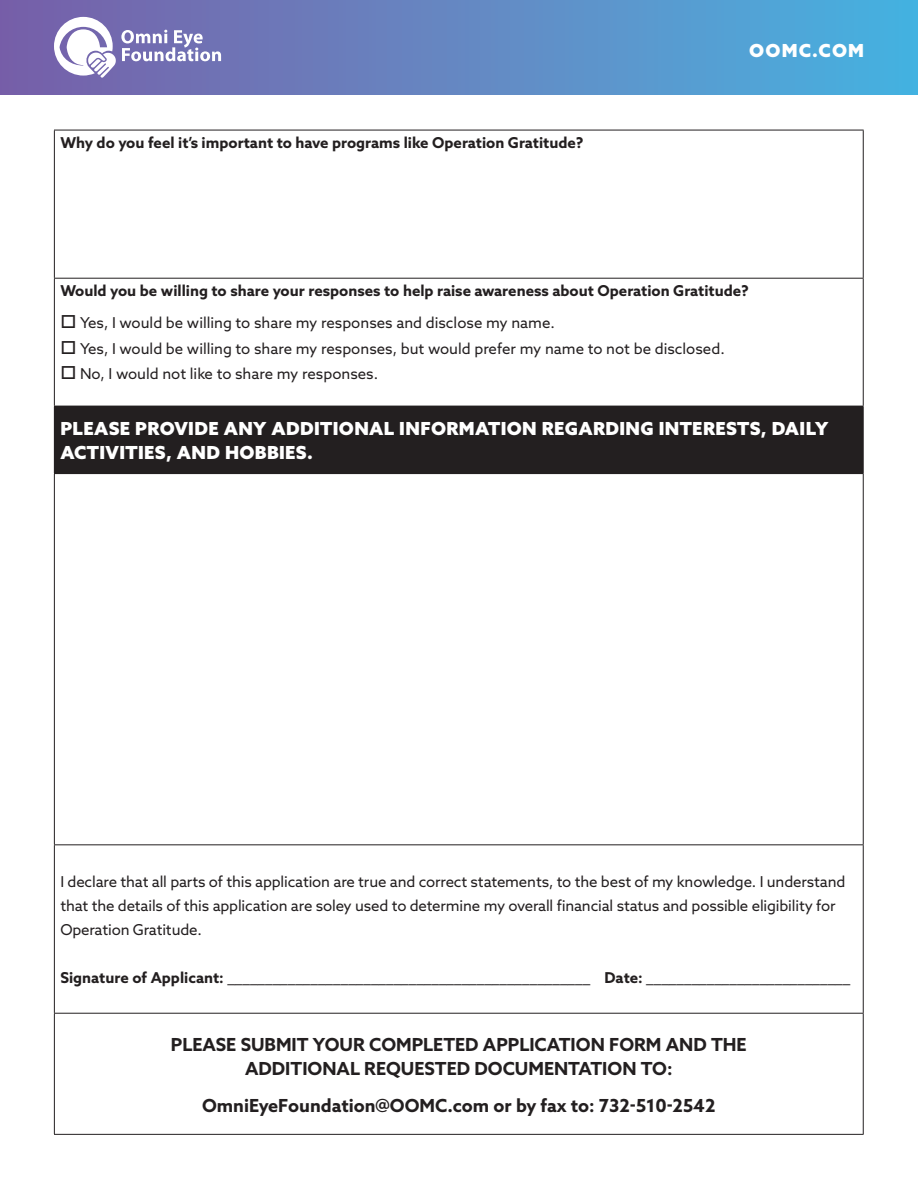
<style>
.page{position:relative;width:918px;height:1188px;background:#fff}
.page>*{position:absolute;margin:0;border:0;box-sizing:border-box;transform-origin:0 0}
.t1{font:700 18px/24px "Azo Sans";color:#231f20;text-align:center}
.t2{font:900 18px/24px "Azo Sans";letter-spacing:.02em;color:#fff}
.t3{font:15px/24px "Azo Sans";letter-spacing:-.01em;color:#231f20}
.t4{font:700 15px "Azo Sans";color:#231f20}
</style>
<div class="page">
<div style="left:0;top:0;width:918px;height:94px;background:linear-gradient(to right,#7b5ea7,#49b2e0)"></div>
<svg style="left:54px;top:17px;width:167px;height:61px"></svg>
<div style="left:54px;top:406px;width:809px;height:68px;background:#231f20"></div>
<hr style="left:54px;top:130px;width:810px;height:1px;background:#231f20">
<hr style="left:54px;top:130px;width:1px;height:148px;background:#231f20">
<hr style="left:863px;top:130px;width:1px;height:148px;background:#231f20">
<hr style="left:54px;top:278px;width:810px;height:1px;background:#231f20">
<hr style="left:54px;top:279px;width:1px;height:127px;background:#231f20">
<hr style="left:863px;top:279px;width:1px;height:127px;background:#231f20">
<hr style="left:863px;top:406px;width:1px;height:67px;background:#231f20">
<hr style="left:54px;top:473px;width:810px;height:1px;background:#231f20">
<hr style="left:54px;top:474px;width:1px;height:370px;background:#231f20">
<hr style="left:863px;top:474px;width:1px;height:370px;background:#231f20">
<hr style="left:54px;top:844px;width:810px;height:1px;background:#231f20">
<hr style="left:54px;top:845px;width:1px;height:168px;background:#231f20">
<hr style="left:863px;top:845px;width:1px;height:168px;background:#231f20">
<hr style="left:54px;top:1013px;width:810px;height:1px;background:#231f20">
<hr style="left:54px;top:1014px;width:1px;height:120px;background:#231f20">
<hr style="left:863px;top:1014px;width:1px;height:120px;background:#231f20">
<hr style="left:54px;top:1134px;width:810px;height:1px;background:#231f20">
<p class="t4" style="left:60px;top:132px;width:525px">Why do you feel it’s important to have programs like Operation Gratitude?</p>
<p class="t2" style="left:749px;top:38px;width:116px">OOMC.COM</p>
<p class="t4" style="left:60px;top:280px;width:690px">Would you be willing to share your responses to help raise awareness about Operation Gratitude?</p>
<p class="t3" style="left:60px;top:310px;width:496px">□ Yes, I would be willing to share my responses and disclose my name.</p>
<p class="t3" style="left:60px;top:336px;width:666px">□ Yes, I would be willing to share my responses, but would prefer my name to not be disclosed.</p>
<p class="t3" style="left:60px;top:361px;width:319px">□ No, I would not like to share my responses.</p>
<p class="t2" style="left:60px;top:416px;width:770px">PLEASE PROVIDE ANY ADDITIONAL INFORMATION REGARDING INTERESTS, DAILY<br>ACTIVITIES, AND HOBBIES.</p>
<p class="t3" style="left:60px;top:869px;width:786px">I declare that all parts of this application are true and correct statements, to the best of my knowledge. I understand that the details of this application are soley used to determine my overall financial status and possible eligibility for<br>Operation Gratitude.</p>
<p class="t4" style="left:60px;top:968px;width:792px">Signature of Applicant: ________________________________________________ Date: ___________________________</p>
<p class="t1" style="left:171px;top:1032px;width:577px">PLEASE SUBMIT YOUR COMPLETED APPLICATION FORM AND THE<br>ADDITIONAL REQUESTED DOCUMENTATION TO:</p>
<p class="t1" style="left:202px;top:1093px;width:515px">OmniEyeFoundation@OOMC.com or by fax to: 732-510-2542</p>
</div>
